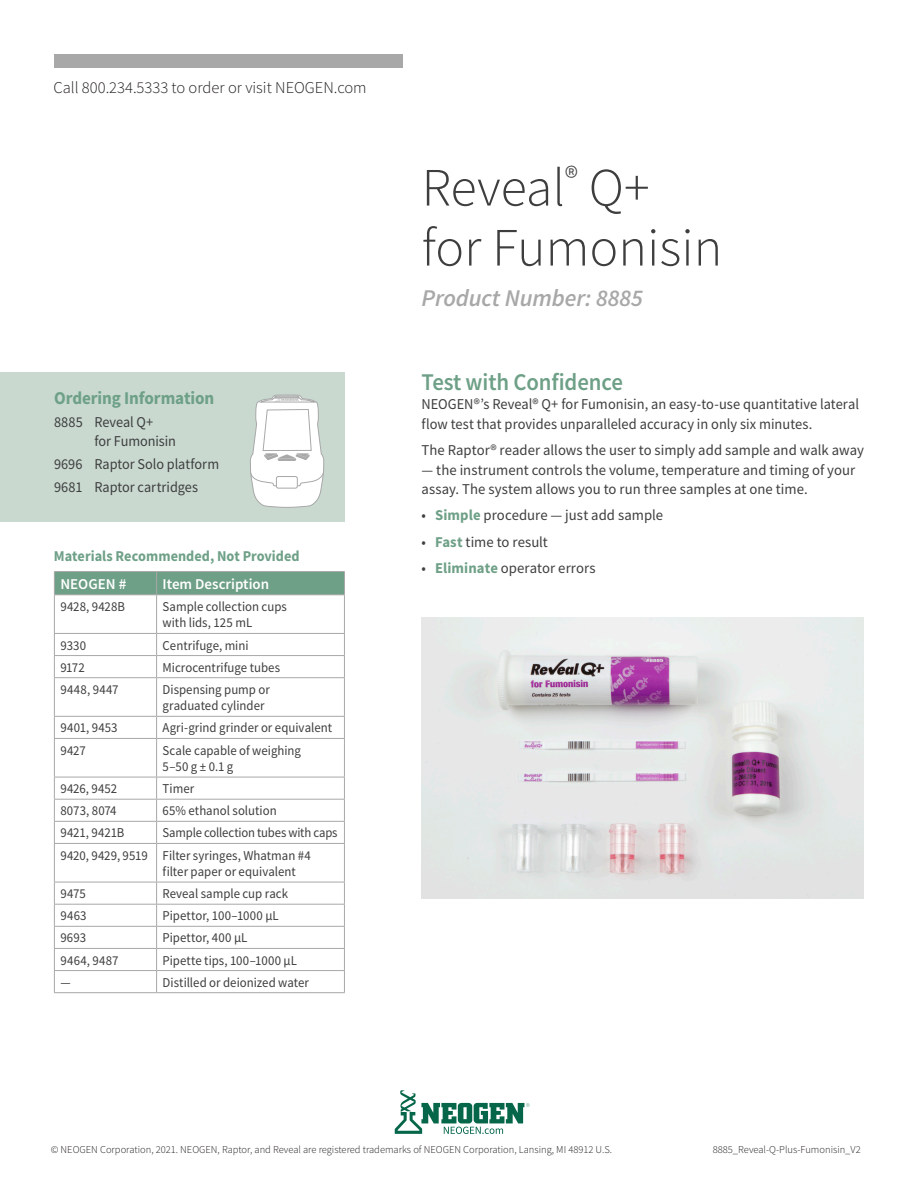
<style>
.page{position:relative;width:918px;height:1188px;background:#fff}
.page>*{position:absolute;margin:0;border:0;box-sizing:border-box;transform-origin:0 0}
.t1{font:300 54px/60px "Source Sans Pro";color:#3e3e3f}
.Subhead{font:italic 600 24px "Source Sans Pro";letter-spacing:-.005em;color:#a8a8a8}
.Subhead-2{font:600 24px "Source Sans Pro";letter-spacing:-.005em;color:#6ea087;scale:.95 1}
.Subhead_2{font:700 18px "Source Sans Pro";letter-spacing:-.005em;color:#6ea087;scale:.95 1}
.t2{font:300 16.5px "Source Sans Pro";color:#231f20}
.Body_Copy_Source_San{font:15px/19.5px "Source Sans Pro";color:#3e3e3f}
.Body_Copy_Source_San-2{font:15px/19.5px "Source Sans Pro";color:#3e3e3f;scale:.96 1}
.Body_Copy_Source_San-3{font:15px/19.5px "Source Sans Pro";color:#3e3e3f;scale:.95 1}
.Subhead_2-2{font:700 15px "Source Sans Pro";color:#6ea087;scale:.95 1}
.Table_Titles{font:600 15px "Source Sans Pro";color:#fff}
.Table_Copy{font:13.5px/16.5px "Source Sans Pro";color:#3e3e3f;scale:.95 1}
.Table_Copy-2{font:13.5px "Source Sans Pro";color:#3e3e3f;scale:.94 1}
.Table_Copy-3{font:13.5px "Source Sans Pro";letter-spacing:.025em;color:#3e3e3f;scale:.95 1}
.t3{font:300 10.5px "Source Sans Pro";color:#231f20}
.s1{font-weight:700;color:#6ea087}
</style>
<div class="page">
<div style="left:0;top:372px;width:345px;height:150px;background:#c9d9d0"></div>
<div style="left:54px;top:54px;width:349px;height:14px;background:#a8a8a8"></div>
<svg style="left:395px;top:1090px;width:135px;height:44px"></svg>
<hr style="left:54px;top:595px;width:1px;height:38px;background:#a8a8a8">
<hr style="left:156px;top:595px;width:1px;height:38px;background:#a8a8a8">
<hr style="left:344px;top:595px;width:1px;height:38px;background:#a8a8a8">
<hr style="left:54px;top:633px;width:103px;height:1px;background:#a8a8a8">
<hr style="left:157px;top:633px;width:188px;height:1px;background:#a8a8a8">
<hr style="left:54px;top:655px;width:103px;height:1px;background:#a8a8a8">
<svg style="left:54px;top:634px;width:1px;height:43px"></svg>
<hr style="left:157px;top:655px;width:188px;height:1px;background:#a8a8a8">
<svg style="left:156px;top:634px;width:1px;height:43px"></svg>
<svg style="left:344px;top:634px;width:1px;height:43px"></svg>
<hr style="left:54px;top:677px;width:103px;height:1px;background:#a8a8a8">
<hr style="left:54px;top:678px;width:1px;height:38px;background:#a8a8a8">
<hr style="left:157px;top:677px;width:188px;height:1px;background:#a8a8a8">
<hr style="left:156px;top:678px;width:1px;height:38px;background:#a8a8a8">
<hr style="left:344px;top:678px;width:1px;height:38px;background:#a8a8a8">
<hr style="left:54px;top:716px;width:103px;height:1px;background:#a8a8a8">
<svg style="left:54px;top:717px;width:1px;height:21px"></svg>
<hr style="left:157px;top:716px;width:188px;height:1px;background:#a8a8a8">
<svg style="left:156px;top:717px;width:1px;height:21px"></svg>
<svg style="left:344px;top:717px;width:1px;height:21px"></svg>
<hr style="left:54px;top:738px;width:103px;height:1px;background:#a8a8a8">
<hr style="left:54px;top:739px;width:1px;height:38px;background:#a8a8a8">
<hr style="left:157px;top:738px;width:188px;height:1px;background:#a8a8a8">
<hr style="left:156px;top:739px;width:1px;height:38px;background:#a8a8a8">
<hr style="left:344px;top:739px;width:1px;height:38px;background:#a8a8a8">
<hr style="left:54px;top:777px;width:103px;height:1px;background:#a8a8a8">
<hr style="left:157px;top:777px;width:188px;height:1px;background:#a8a8a8">
<hr style="left:54px;top:799px;width:103px;height:1px;background:#a8a8a8">
<hr style="left:157px;top:799px;width:188px;height:1px;background:#a8a8a8">
<hr style="left:54px;top:821px;width:103px;height:1px;background:#a8a8a8">
<svg style="left:54px;top:777px;width:1px;height:66px"></svg>
<hr style="left:157px;top:821px;width:188px;height:1px;background:#a8a8a8">
<svg style="left:156px;top:777px;width:1px;height:66px"></svg>
<svg style="left:344px;top:777px;width:1px;height:66px"></svg>
<hr style="left:54px;top:843px;width:103px;height:1px;background:#a8a8a8">
<hr style="left:54px;top:844px;width:1px;height:38px;background:#a8a8a8">
<hr style="left:157px;top:843px;width:188px;height:1px;background:#a8a8a8">
<hr style="left:156px;top:844px;width:1px;height:38px;background:#a8a8a8">
<hr style="left:344px;top:844px;width:1px;height:38px;background:#a8a8a8">
<hr style="left:54px;top:882px;width:103px;height:1px;background:#a8a8a8">
<hr style="left:157px;top:882px;width:188px;height:1px;background:#a8a8a8">
<hr style="left:54px;top:904px;width:103px;height:1px;background:#a8a8a8">
<hr style="left:157px;top:904px;width:188px;height:1px;background:#a8a8a8">
<hr style="left:54px;top:926px;width:103px;height:1px;background:#a8a8a8">
<hr style="left:157px;top:926px;width:188px;height:1px;background:#a8a8a8">
<hr style="left:54px;top:948px;width:103px;height:1px;background:#a8a8a8">
<hr style="left:157px;top:948px;width:188px;height:1px;background:#a8a8a8">
<hr style="left:54px;top:970px;width:103px;height:1px;background:#a8a8a8">
<svg style="left:54px;top:882px;width:1px;height:110px"></svg>
<hr style="left:157px;top:970px;width:188px;height:1px;background:#a8a8a8">
<svg style="left:156px;top:882px;width:1px;height:110px"></svg>
<svg style="left:344px;top:882px;width:1px;height:110px"></svg>
<hr style="left:54px;top:992px;width:103px;height:1px;background:#a8a8a8">
<hr style="left:157px;top:992px;width:188px;height:1px;background:#a8a8a8">
<hr style="left:54px;top:571px;width:103px;height:1px;background:#a8a8a8">
<hr style="left:157px;top:571px;width:188px;height:1px;background:#a8a8a8">
<div style="left:54px;top:572px;width:291px;height:23px;background:#6ea087"></div>
<svg style="left:250px;top:394px;width:74px;height:114px"></svg>
<img style="left:422px;top:618px;width:442px;height:280px">
<p class="t2" style="left:53px;top:78px;width:315px">Call 800.234.5333 to order or visit NEOGEN.com</p>
<p class="Subhead_2" style="left:54px;top:386px;width:170px">Ordering Information</p>
<p class="Body_Copy_Source_San-3" style="left:94px;top:412px;width:87px;text-indent:-40px">8885 Reveal Q+<br>for Fumonisin</p>
<p class="Body_Copy_Source_San-3" style="left:54px;top:455px;width:175px">9696 Raptor Solo platform</p>
<p class="Body_Copy_Source_San-3" style="left:54px;top:478px;width:153px">9681 Raptor cartridges</p>
<p class="Subhead_2-2" style="left:54px;top:546px;width:260px">Materials Recommended, Not Provided</p>
<p class="Table_Titles" style="left:60px;top:574px;width:68px">NEOGEN #</p>
<p class="Table_Titles" style="left:163px;top:574px;width:108px">Item Description</p>
<p class="Table_Copy" style="left:60px;top:598px;width:70px">9428, 9428B</p>
<p class="Table_Copy" style="left:163px;top:598px;width:132px">Sample collection cups with lids, 125 mL</p>
<p class="Table_Copy" style="left:60px;top:637px;width:29px">9330</p>
<p class="Table_Copy" style="left:163px;top:637px;width:92px">Centrifuge, mini</p>
<p class="Table_Copy" style="left:60px;top:659px;width:27px">9172</p>
<p class="Table_Copy" style="left:163px;top:659px;width:125px">Microcentrifuge tubes</p>
<p class="Table_Copy-3" style="left:60px;top:681px;width:63px">9448, 9447</p>
<p class="Table_Copy" style="left:163px;top:681px;width:114px">Dispensing pump or graduated cylinder</p>
<p class="Table_Copy" style="left:60px;top:720px;width:62px">9401, 9453</p>
<p class="Table_Copy" style="left:163px;top:720px;width:180px">Agri-grind grinder or equivalent</p>
<p class="Table_Copy" style="left:60px;top:742px;width:28px">9427</p>
<p class="Table_Copy" style="left:163px;top:742px;width:147px">Scale capable of weighing<br>5–50 g ± 0.1 g</p>
<p class="Table_Copy" style="left:60px;top:780px;width:61px">9426, 9452</p>
<p class="Table_Copy" style="left:163px;top:780px;width:35px">Timer</p>
<p class="Table_Copy" style="left:60px;top:803px;width:61px">8073, 8074</p>
<p class="Table_Copy" style="left:163px;top:803px;width:122px">65% ethanol solution</p>
<p class="Table_Copy" style="left:60px;top:825px;width:69px">9421, 9421B</p>
<p class="Table_Copy-2" style="left:163px;top:824px;width:188px">Sample collection tubes with caps</p>
<p class="Table_Copy" style="left:60px;top:847px;width:94px">9420, 9429, 9519</p>
<p class="Table_Copy" style="left:163px;top:847px;width:158px">Filter syringes, Whatman #4 filter paper or equivalent</p>
<p class="Table_Copy" style="left:60px;top:885px;width:28px">9475</p>
<p class="Table_Copy" style="left:163px;top:885px;width:134px">Reveal sample cup rack</p>
<p class="Table_Copy" style="left:60px;top:908px;width:29px">9463</p>
<p class="Table_Copy" style="left:163px;top:908px;width:124px">Pipettor, 100–1000 µL</p>
<p class="Table_Copy" style="left:60px;top:930px;width:29px">9693</p>
<p class="Table_Copy" style="left:163px;top:930px;width:91px">Pipettor, 400 µL</p>
<p class="Table_Copy-3" style="left:60px;top:951px;width:63px">9464, 9487</p>
<p class="Table_Copy" style="left:163px;top:952px;width:143px">Pipette tips, 100–1000 µL</p>
<p class="Table_Copy" style="left:60px;top:974px;width:12px">—</p>
<p class="Table_Copy" style="left:163px;top:974px;width:156px">Distilled or deionized water</p>
<p class="t1" style="left:422px;top:158px;width:302px">Reveal<sup>®</sup> Q+ for Fumonisin</p>
<p class="Subhead" style="left:422px;top:282px;width:223px">Product Number: 8885</p>
<p class="Subhead-2" style="left:422px;top:366px;width:213px">Test with Confidence</p>
<p class="Body_Copy_Source_San-2" style="left:422px;top:395px;width:457px">NEOGEN®’s Reveal® Q+ for Fumonisin, an easy-to-use quantitative lateral flow test that provides unparalleled accuracy in only six minutes.</p>
<p class="Body_Copy_Source_San" style="left:422px;top:440px;width:444px">The Raptor® reader allows the user to simply add sample and walk away</p>
<p class="Body_Copy_Source_San" style="left:422px;top:460px;width:435px">— the instrument controls the volume, temperature and timing of your assay. The system allows you to run three samples at one time.</p>
<p class="Body_Copy_Source_San" style="left:422px;top:506px;width:243px">• <span class="s1">Simple</span> procedure — just add sample</p>
<p class="Body_Copy_Source_San" style="left:422px;top:532px;width:128px">• <span class="s1">Fast</span> time to result</p>
<p class="Body_Copy_Source_San" style="left:422px;top:558px;width:176px">• <span class="s1">Eliminate</span> operator errors</p>
<p class="t3" style="left:51px;top:1143px;width:563px">© NEOGEN Corporation, 2021. NEOGEN, Raptor, and Reveal are registered trademarks of NEOGEN Corporation, Lansing, MI 48912 U.S.</p>
<p class="t3" style="left:713px;top:1143px;width:149px">8885_Reveal-Q-Plus-Fumonisin_V2</p>
</div>
